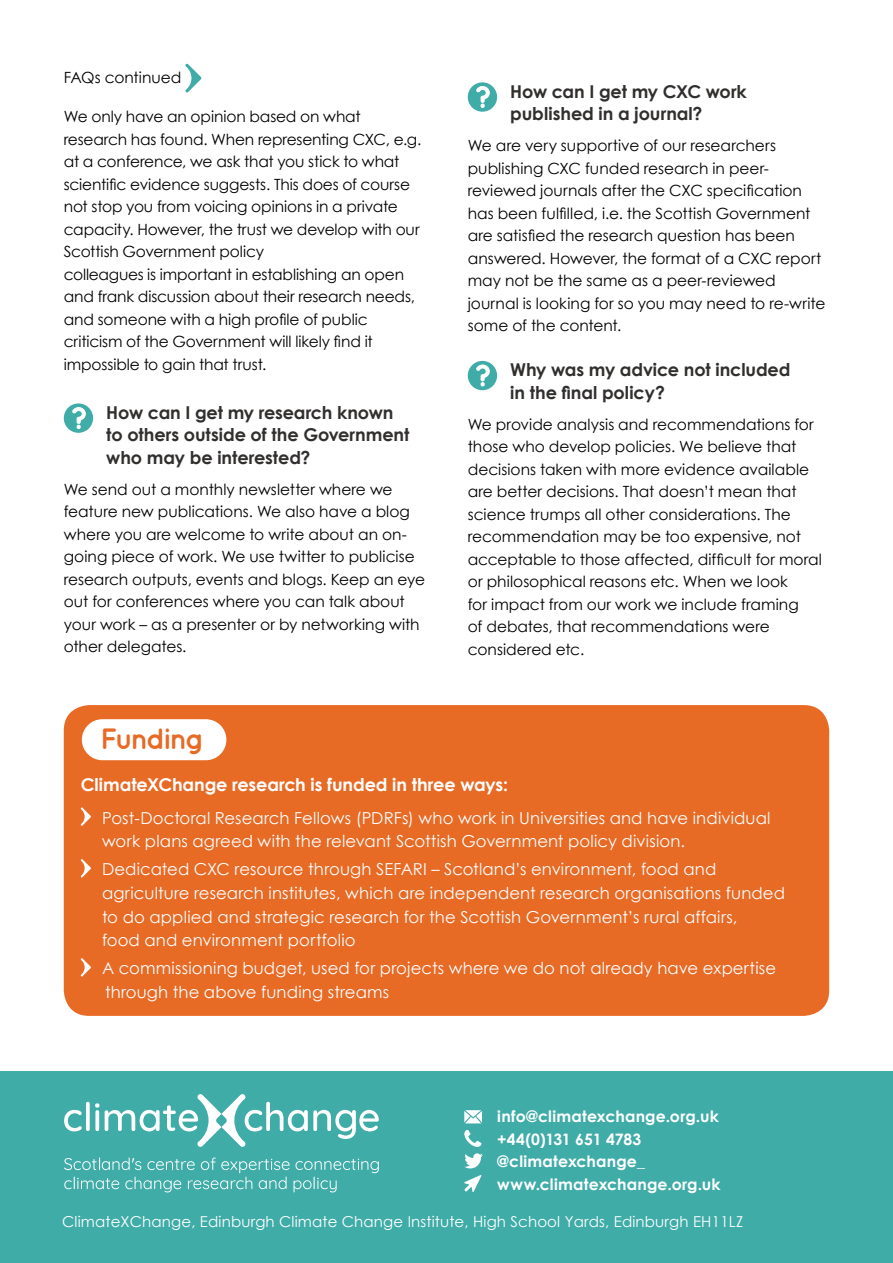
<style>
.page{position:relative;width:893px;height:1263px;background:#fff}
.page>*{position:absolute;margin:0;border:0;box-sizing:border-box;transform-origin:0 0}
.t1{font:700 29.4px "Quicksand";letter-spacing:-.08em;color:#e76a25}
.t2{font:700 17.7px/22.5px "Century Gothic";letter-spacing:-.005em;color:#312f2e}
.t3{font:700 17.7px "Century Gothic";letter-spacing:-.005em;color:#fff}
.t4{font:16.5px/23.7px "Century Gothic";letter-spacing:.005em;color:#fff}
.t5{font:700 15.75px/22.5px "Century Gothic";letter-spacing:.01em;color:#fff}
.t6{font:15.45px/22.5px "Century Gothic";letter-spacing:-.005em;color:#000}
.t7{font:15px "Century Gothic";letter-spacing:.01em;color:#fff}
</style>
<div class="page">
<div style="left:64px;top:403px;width:29px;height:30px;background:#3faca8;border-radius:50%"></div>
<svg style="left:72px;top:407px;width:14px;height:22px"></svg>
<div style="left:468px;top:82px;width:29px;height:30px;background:#3faca8;border-radius:50%"></div>
<svg style="left:476px;top:86px;width:14px;height:22px"></svg>
<div style="left:468px;top:361px;width:29px;height:29px;background:#3faca8;border-radius:50%"></div>
<svg style="left:476px;top:365px;width:14px;height:21px"></svg>
<div style="left:64px;top:705px;width:765px;height:311px;background:#e76a25;border-radius:26px"></div>
<div style="left:82px;top:719px;width:144px;height:41px;background:#fff;border-radius:21px"></div>
<svg style="left:81px;top:807px;width:10px;height:19px"></svg>
<svg style="left:81px;top:859px;width:10px;height:18px"></svg>
<svg style="left:81px;top:958px;width:10px;height:18px"></svg>
<svg style="left:185px;top:64px;width:16px;height:29px"></svg>
<div style="left:0;top:1071px;width:893px;height:192px;background:#3faca8"></div>
<svg style="left:64px;top:1102px;width:35px;height:29px"></svg>
<svg style="left:105px;top:1094px;width:274px;height:53px"></svg>
<svg style="left:64px;top:1157px;width:315px;height:35px"></svg>
<svg style="left:464px;top:1110px;width:18px;height:13px"></svg>
<svg style="left:464px;top:1130px;width:17px;height:17px"></svg>
<svg style="left:464px;top:1153px;width:19px;height:15px"></svg>
<svg style="left:464px;top:1175px;width:17px;height:17px"></svg>
<p class="t6" style="left:64px;top:66px;width:119px">FAQs continued</p>
<p class="t6" style="left:64px;top:105px;width:359px">We only have an opinion based on what research has found. When representing CXC, e.g. at a conference, we ask that you stick to what scientific evidence suggests. This does of course not stop you from voicing opinions in a private capacity. However, the trust we develop with our Scottish Government policy<br>colleagues is important in establishing an open and frank discussion about their research needs, and someone with a high profile of public criticism of the Government will likely find it impossible to gain that trust.</p>
<p class="t2" style="left:106px;top:401px;width:305px">How can I get my research known to others outside of the Government who may be interested?</p>
<p class="t6" style="left:64px;top:478px;width:363px">We send out a monthly newsletter where we feature new publications. We also have a blog where you are welcome to write about an on&shy;going piece of work. We use twitter to publicise research outputs, events and blogs. Keep an eye out for conferences where you can talk about your work – as a presenter or by networking with other delegates.</p>
<p class="t2" style="left:510px;top:80px;width:238px">How can I get my CXC work published in a journal?</p>
<p class="t6" style="left:468px;top:134px;width:359px">We are very supportive of our researchers publishing CXC funded research in peer&shy;reviewed journals after the CXC specification has been fulfilled, i.e. the Scottish Government are satisfied the research question has been answered. However, the format of a CXC report may not be the same as a peer-reviewed journal is looking for so you may need to re-write some of the content.</p>
<p class="t2" style="left:510px;top:358px;width:282px">Why was my advice not included in the final policy?</p>
<p class="t6" style="left:468px;top:413px;width:356px">We provide analysis and recommendations for those who develop policies. We believe that decisions taken with more evidence available are better decisions. That doesn’t mean that science trumps all other considerations. The recommendation may be too expensive, not acceptable to those affected, difficult for moral or philosophical reasons etc. When we look<br>for impact from our work we include framing<br>of debates, that recommendations were considered etc.</p>
<h1 class="t1" style="left:100px;top:721px;width:106px">Funding</h1>
<p class="t3" style="left:81px;top:774px;width:429px">ClimateXChange research is funded in three ways:</p>
<p class="t4" style="left:102px;top:806px;width:670px">Post-Doctoral Research Fellows (PDRFs) who work in Universities and have individual work plans agreed with the relevant Scottish Government policy division.</p>
<p class="t4" style="left:102px;top:857px;width:684px">Dedicated CXC resource through SEFARI – Scotland’s environment, food and agriculture research institutes, which are independent research organisations funded to do applied and strategic research for the Scottish Government’s rural affairs,<br>food and environment portfolio</p>
<p class="t4" style="left:102px;top:956px;width:675px">A commissioning budget, used for projects where we do not already have expertise through the above funding streams</p>
<p class="t5" style="left:497px;top:1105px;width:225px">info@climatexchange.org.uk +44(0)131 651 4783 @climatexchange_ www.climatexchange.org.uk</p>
<p class="t7" style="left:62px;top:1212px;width:683px">ClimateXChange, Edinburgh Climate Change Institute, High School Yards, Edinburgh EH11LZ</p>
</div>
